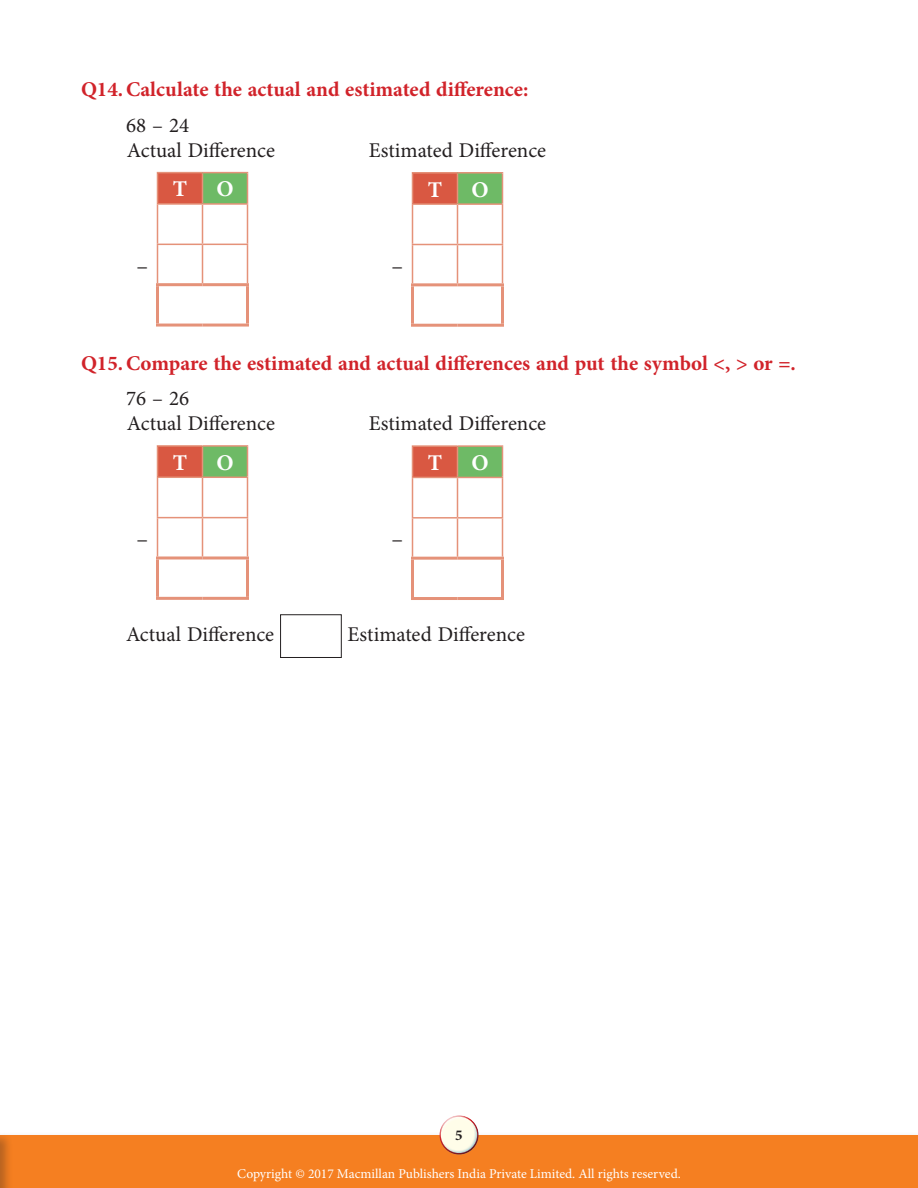
<style>
.page{position:relative;width:918px;height:1188px;background:#fff}
.page>*{position:absolute;margin:0;border:0;box-sizing:border-box;transform-origin:0 0}
.t1{font:700 22.5px "Minion Pro";color:#fff}
.t2{font:22.5px "Minion Pro";color:#231f20}
.body_first{font:21px "Minion Pro";color:#231f20}
.Question{font:700 21px "Minion Pro";color:#d1232a}
.t3{font:700 15px "Minion Pro";color:#231f20}
.t4{font:13.5px "Minion Pro";color:#fff}
</style>
<div class="page">
<div style="left:0;top:1131px;width:918px;height:57px;background:#fbfbfb"></div>
<div style="left:0;top:1135px;width:918px;height:53px;background:#f57f21"></div>
<div style="left:0;top:1131px;width:13px;height:57px;background:#231f20;opacity:.3"></div>
<hr style="left:0;top:1135px;width:1px;height:53px;background:#f57f21">
<div style="left:437px;top:1113px;width:42px;height:34px;background:#fff;opacity:.75"></div>
<div style="left:438px;top:1118px;width:41px;height:37px;background:#0970b9;opacity:.75"></div>
<div style="left:158px;top:173px;width:44px;height:31px;background:#d95842"></div>
<div style="left:202px;top:173px;width:46px;height:31px;background:#6eba66"></div>
<svg style="left:158px;top:205px;width:89px;height:119px"></svg>
<hr style="left:157px;top:172px;width:45px;height:1px;background:#e59279">
<hr style="left:157px;top:173px;width:1px;height:30px;background:#e59279">
<hr style="left:202px;top:172px;width:46px;height:1px;background:#e59279">
<hr style="left:202px;top:173px;width:1px;height:30px;background:#e59279">
<hr style="left:247px;top:173px;width:1px;height:30px;background:#e59279">
<hr style="left:157px;top:203px;width:45px;height:2px;background:#e59279">
<hr style="left:157px;top:205px;width:1px;height:39px;background:#e59279">
<hr style="left:202px;top:203px;width:46px;height:2px;background:#e59279">
<hr style="left:202px;top:205px;width:1px;height:39px;background:#e59279">
<hr style="left:247px;top:205px;width:1px;height:39px;background:#e59279">
<hr style="left:157px;top:244px;width:45px;height:1px;background:#e59279">
<hr style="left:157px;top:245px;width:1px;height:38px;background:#e59279">
<hr style="left:202px;top:244px;width:46px;height:1px;background:#e59279">
<hr style="left:202px;top:245px;width:1px;height:38px;background:#e59279">
<hr style="left:247px;top:245px;width:1px;height:38px;background:#e59279">
<hr style="left:156px;top:283px;width:46px;height:3px;background:#e59279">
<hr style="left:156px;top:286px;width:3px;height:38px;background:#e59279">
<hr style="left:202px;top:283px;width:47px;height:3px;background:#e59279">
<hr style="left:246px;top:286px;width:3px;height:38px;background:#e59279">
<hr style="left:156px;top:324px;width:46px;height:3px;background:#e59279">
<hr style="left:202px;top:324px;width:47px;height:3px;background:#e59279">
<hr style="left:412px;top:172px;width:46px;height:2px;background:#e59279">
<hr style="left:458px;top:172px;width:45px;height:2px;background:#e59279">
<svg style="left:412px;top:174px;width:91px;height:150px"></svg>
<hr style="left:412px;top:203px;width:46px;height:2px;background:#e59279">
<hr style="left:412px;top:205px;width:1px;height:39px;background:#e59279">
<hr style="left:458px;top:203px;width:45px;height:2px;background:#e59279">
<hr style="left:457px;top:205px;width:1px;height:39px;background:#e59279">
<hr style="left:502px;top:205px;width:1px;height:39px;background:#e59279">
<hr style="left:412px;top:244px;width:46px;height:1px;background:#e59279">
<hr style="left:412px;top:245px;width:1px;height:38px;background:#e59279">
<hr style="left:458px;top:244px;width:45px;height:1px;background:#e59279">
<hr style="left:457px;top:245px;width:1px;height:38px;background:#e59279">
<hr style="left:502px;top:245px;width:1px;height:38px;background:#e59279">
<hr style="left:411px;top:283px;width:47px;height:3px;background:#e59279">
<hr style="left:411px;top:286px;width:3px;height:38px;background:#e59279">
<hr style="left:458px;top:283px;width:46px;height:3px;background:#e59279">
<hr style="left:501px;top:286px;width:3px;height:38px;background:#e59279">
<hr style="left:411px;top:324px;width:47px;height:3px;background:#e59279">
<hr style="left:458px;top:324px;width:46px;height:3px;background:#e59279">
<div style="left:158px;top:446px;width:44px;height:31px;background:#d95842"></div>
<div style="left:202px;top:446px;width:46px;height:31px;background:#6eba66"></div>
<svg style="left:158px;top:478px;width:89px;height:119px"></svg>
<hr style="left:157px;top:445px;width:45px;height:2px;background:#e59279">
<hr style="left:157px;top:447px;width:1px;height:30px;background:#e59279">
<hr style="left:202px;top:445px;width:46px;height:2px;background:#e59279">
<hr style="left:202px;top:447px;width:1px;height:30px;background:#e59279">
<hr style="left:247px;top:447px;width:1px;height:30px;background:#e59279">
<hr style="left:157px;top:477px;width:45px;height:1px;background:#e59279">
<hr style="left:157px;top:478px;width:1px;height:39px;background:#e59279">
<hr style="left:202px;top:477px;width:46px;height:1px;background:#e59279">
<hr style="left:202px;top:478px;width:1px;height:39px;background:#e59279">
<hr style="left:247px;top:478px;width:1px;height:39px;background:#e59279">
<hr style="left:157px;top:517px;width:45px;height:1px;background:#e59279">
<hr style="left:157px;top:518px;width:1px;height:38px;background:#e59279">
<hr style="left:202px;top:517px;width:46px;height:1px;background:#e59279">
<hr style="left:202px;top:518px;width:1px;height:38px;background:#e59279">
<hr style="left:247px;top:518px;width:1px;height:38px;background:#e59279">
<hr style="left:156px;top:556px;width:46px;height:3px;background:#e59279">
<hr style="left:156px;top:559px;width:3px;height:38px;background:#e59279">
<hr style="left:202px;top:556px;width:47px;height:3px;background:#e59279">
<hr style="left:246px;top:559px;width:3px;height:38px;background:#e59279">
<hr style="left:156px;top:597px;width:46px;height:3px;background:#e59279">
<hr style="left:202px;top:597px;width:47px;height:3px;background:#e59279">
<div style="left:412px;top:446px;width:46px;height:31px;background:#d95842"></div>
<div style="left:458px;top:446px;width:44px;height:31px;background:#6eba66"></div>
<svg style="left:413px;top:478px;width:89px;height:79px"></svg>
<hr style="left:412px;top:445px;width:46px;height:2px;background:#e59279">
<hr style="left:412px;top:447px;width:1px;height:30px;background:#e59279">
<hr style="left:458px;top:445px;width:45px;height:2px;background:#e59279">
<hr style="left:457px;top:447px;width:1px;height:30px;background:#e59279">
<hr style="left:502px;top:447px;width:1px;height:30px;background:#e59279">
<hr style="left:412px;top:477px;width:46px;height:1px;background:#e59279">
<hr style="left:412px;top:478px;width:1px;height:39px;background:#e59279">
<hr style="left:458px;top:477px;width:45px;height:1px;background:#e59279">
<hr style="left:457px;top:478px;width:1px;height:39px;background:#e59279">
<hr style="left:502px;top:478px;width:1px;height:39px;background:#e59279">
<hr style="left:412px;top:517px;width:46px;height:2px;background:#e59279">
<hr style="left:412px;top:519px;width:1px;height:38px;background:#e59279">
<hr style="left:458px;top:517px;width:45px;height:2px;background:#e59279">
<hr style="left:457px;top:519px;width:1px;height:38px;background:#e59279">
<hr style="left:502px;top:519px;width:1px;height:38px;background:#e59279">
<hr style="left:411px;top:557px;width:47px;height:3px;background:#e59279">
<hr style="left:411px;top:560px;width:3px;height:37px;background:#e59279">
<hr style="left:458px;top:557px;width:46px;height:3px;background:#e59279">
<hr style="left:501px;top:560px;width:3px;height:37px;background:#e59279">
<hr style="left:411px;top:597px;width:47px;height:3px;background:#e59279">
<hr style="left:458px;top:597px;width:46px;height:3px;background:#e59279">
<div style="left:280px;top:614px;width:62px;height:44px;border:1px solid #231f20"></div>
<p class="Question" style="left:81px;top:75px;width:449px">Q14.Calculate the actual and estimated difference:</p>
<p class="body_first" style="left:126px;top:111px;width:65px">68 – 24</p>
<p class="body_first" style="left:127px;top:136px;width:150px">Actual Difference</p>
<p class="body_first" style="left:369px;top:136px;width:179px">Estimated Difference</p>
<p class="t1" style="left:173px;top:173px;width:16px">T</p>
<p class="t1" style="left:216px;top:173px;width:19px">O</p>
<p class="t1" style="left:428px;top:174px;width:16px">T</p>
<p class="t1" style="left:471px;top:174px;width:19px">O</p>
<p class="t2" style="left:137px;top:250px;width:13px">–</p>
<p class="t2" style="left:392px;top:251px;width:13px">–</p>
<p class="Question" style="left:81px;top:348px;width:716px">Q15.Compare the estimated and actual differences and put the symbol &lt;, &gt; or =.</p>
<p class="body_first" style="left:126px;top:384px;width:65px">76 – 26</p>
<p class="body_first" style="left:127px;top:410px;width:150px">Actual Difference</p>
<p class="body_first" style="left:369px;top:410px;width:179px">Estimated Difference</p>
<p class="t1" style="left:173px;top:447px;width:16px">T</p>
<p class="t1" style="left:216px;top:447px;width:19px">O</p>
<p class="t1" style="left:428px;top:447px;width:16px">T</p>
<p class="t1" style="left:471px;top:447px;width:19px">O</p>
<p class="t2" style="left:137px;top:524px;width:13px">–</p>
<p class="t2" style="left:392px;top:524px;width:13px">–</p>
<p class="body_first" style="left:126px;top:621px;width:150px">Actual Difference</p>
<p class="body_first" style="left:348px;top:621px;width:179px">Estimated Difference</p>
<p class="t3" style="left:455px;top:1125px;width:9px">5</p>
<p class="t4" style="left:237px;top:1165px;width:445px">Copyright © 2017 Macmillan Publishers India Private Limited. All rights reserved.</p>
</div>
